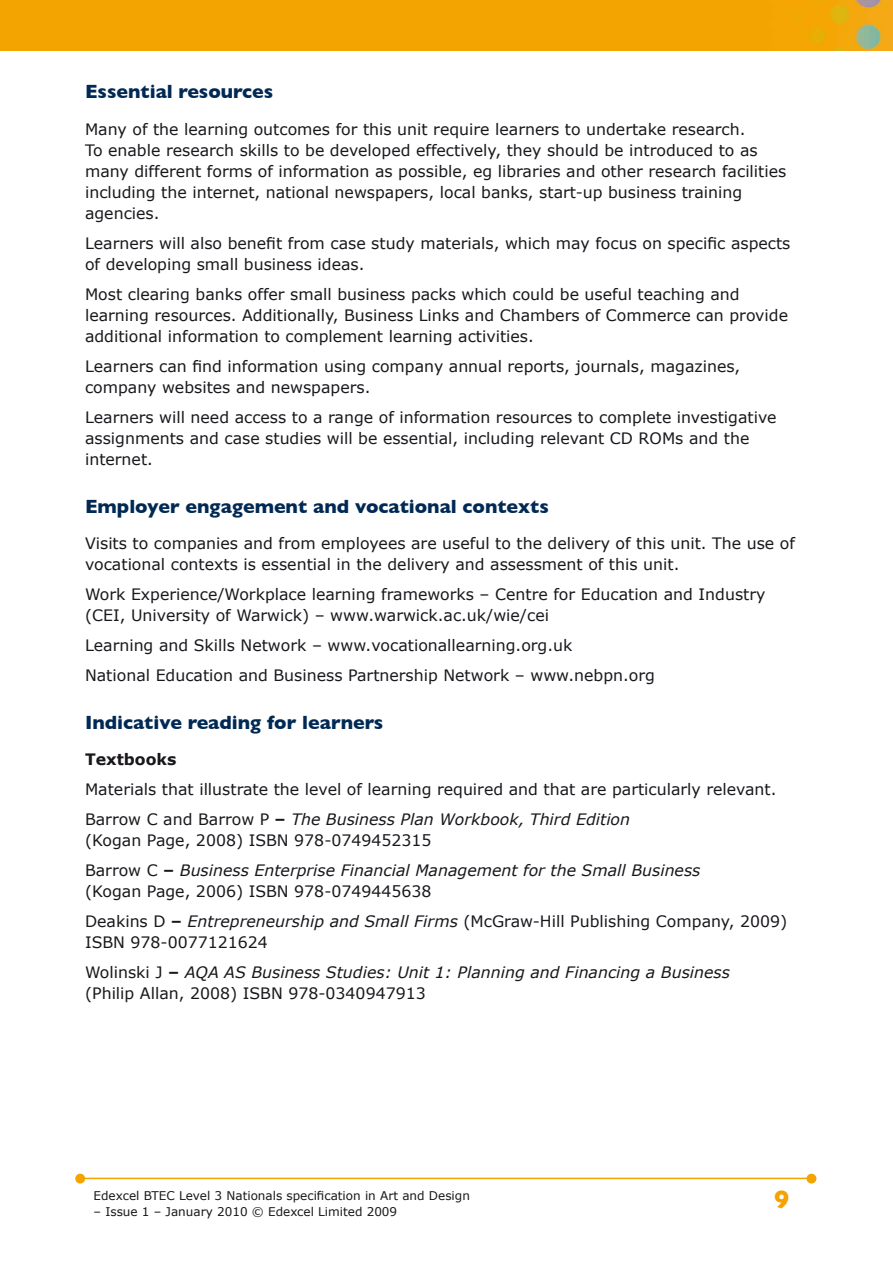
<style>
.page{position:relative;width:893px;height:1263px;background:#fff}
.page>*{position:absolute;margin:0;border:0;box-sizing:border-box;transform-origin:0 0}
.t1{font:700 25.5px "Gill Sans";color:#f4a300}
.t2{font:700 19.5px "Gill Sans";color:#002954}
.t3{font:15.75px/21px "Verdana";color:#1a171c}
.t4{font:italic 15.75px/30px "Verdana";color:#1a171c}
.t5{font:700 15.75px "Verdana";color:#1a171c}
.t6{font:12px "Verdana";color:#1a171c}
.s1{font-weight:700}
.s2{font-style:italic}
.s3{font-style:normal}
.s4{font-weight:700;font-style:normal}
</style>
<div class="page">
<div style="left:0;top:0;width:893px;height:51px;background:#f3a401"></div>
<hr style="left:82px;top:1178px;width:728px;height:1px;background:#f4a300">
<div style="left:807px;top:1174px;width:9px;height:9px;background:#f4a300;border-radius:50%"></div>
<div style="left:807px;top:1174px;width:9px;height:9px;border:2px solid #f4a300;border-radius:50%"></div>
<div style="left:76px;top:1174px;width:8px;height:9px;background:#f4a300;border-radius:50%"></div>
<div style="left:75px;top:1174px;width:10px;height:9px;border:2px solid #f4a300;border-radius:50%"></div>
<p class="t2" style="left:85px;top:80px;width:190px">Essential resources</p>
<p class="t3" style="left:85px;top:118px;width:703px">Many of the learning outcomes for this unit require learners to undertake research.<br>To enable research skills to be developed effectively, they should be introduced to as many different forms of information as possible, eg libraries and other research facilities including the internet, national newspapers, local banks, start-up business training agencies.</p>
<p class="t3" style="left:85px;top:232px;width:707px">Learners will also benefit from case study materials, which may focus on specific aspects of developing small business ideas.</p>
<p class="t3" style="left:85px;top:283px;width:705px">Most clearing banks offer small business packs which could be useful teaching and learning resources. Additionally, Business Links and Chambers of Commerce can provide additional information to complement learning activities.</p>
<p class="t3" style="left:85px;top:355px;width:657px">Learners can find information using company annual reports, journals, magazines, company websites and newspapers.</p>
<p class="t3" style="left:85px;top:406px;width:693px">Learners will need access to a range of information resources to complete investigative assignments and case studies will be essential, including relevant CD ROMs and the internet.</p>
<p class="t2" style="left:85px;top:495px;width:465px">Employer engagement and vocational contexts</p>
<p class="t3" style="left:85px;top:532px;width:711px">Visits to companies and from employees are useful to the delivery of this unit. The use of vocational contexts is essential in the delivery and assessment of this unit.</p>
<p class="t3" style="left:85px;top:583px;width:682px">Work Experience/Workplace learning frameworks – Centre for Education and Industry (CEI, University of Warwick) – www.warwick.ac.uk/wie/cei</p>
<p class="t3" style="left:85px;top:630px;width:571px;line-height:30px">Learning and Skills Network – www.vocationallearning.org.uk<br>National Education and Business Partnership Network – www.nebpn.org</p>
<p class="t2" style="left:85px;top:711px;width:300px">Indicative reading for learners</p>
<p class="t5" style="left:85px;top:750px;width:93px">Textbooks</p>
<p class="t3" style="left:85px;top:774px;width:693px;line-height:30px">Materials that illustrate the level of learning required and that are particularly relevant.<br>Barrow C and Barrow P <span class="s1">–</span> <span class="s2">The Business Plan Workbook, Third Edition</span></p>
<p class="t4" style="left:85px;top:825px;width:617px"><span class="s3">(Kogan Page, 2008) ISBN 978-0749452315<br>Barrow C</span> <span class="s4">–</span> Business Enterprise Financial Management for the Small Business</p>
<p class="t3" style="left:85px;top:876px;width:704px;line-height:30px">(Kogan Page, 2006) ISBN 978-0749445638<br>Deakins D <span class="s1">–</span> <span class="s2">Entrepreneurship and Small Firms</span> (McGraw-Hill Publishing Company, 2009)</p>
<p class="t4" style="left:85px;top:927px;width:646px"><span class="s3">ISBN 978-0077121624<br>Wolinski J</span> <span class="s4">–</span> AQA AS Business Studies: Unit 1: Planning and Financing a Business</p>
<p class="t3" style="left:85px;top:983px;width:342px">(Philip Allan, 2008) ISBN 978-0340947913</p>
<p class="t6" style="left:94px;top:1188px;width:378px">Edexcel BTEC Level 3 Nationals specification in Art and Design</p>
<p class="t6" style="left:94px;top:1204px;width:305px">– Issue 1 – January 2010 © Edexcel Limited 2009</p>
<h1 class="t1" style="left:774px;top:1185px;width:17px">9</h1>
</div>
